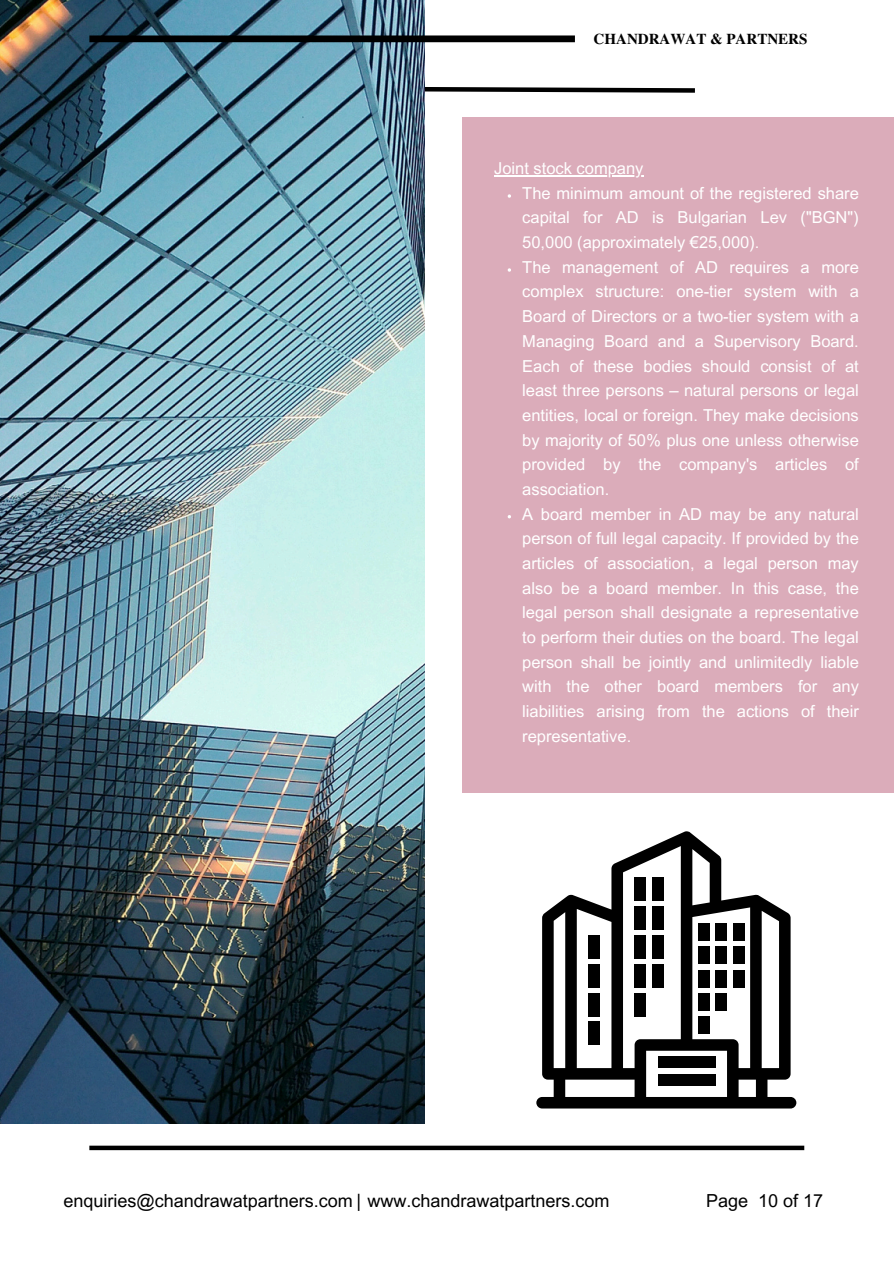
<style>
.page{position:relative;width:894px;height:1264px;background:#fff}
.page>*{position:absolute;margin:0;border:0;box-sizing:border-box;transform-origin:0 0}
.t1{font:18px "Arial MT Pro";color:#000}
.t2{font:16.5px/24.6px "Arial MT Pro";color:#fff;text-align:justify}
.t3{font:700 15px "Te X Gyre Termes";color:#000}
</style>
<div class="page">
<div style="left:462px;top:118px;width:431px;height:674px;background:#dbacba"></div>
<svg style="left:424px;top:84px;width:271px;height:11px"></svg>
<img style="left:0;top:0;width:424px;height:1123px">
<div style="left:89px;top:1145px;width:715px;height:5px;background:#000"></div>
<svg style="left:536px;top:831px;width:260px;height:277px"></svg>
<div style="left:634px;top:877px;width:12px;height:23px;background:#000"></div>
<div style="left:651px;top:877px;width:12px;height:23px;background:#000"></div>
<div style="left:634px;top:906px;width:12px;height:23px;background:#000"></div>
<div style="left:651px;top:906px;width:12px;height:23px;background:#000"></div>
<div style="left:634px;top:935px;width:12px;height:23px;background:#000"></div>
<div style="left:651px;top:935px;width:12px;height:23px;background:#000"></div>
<div style="left:634px;top:964px;width:12px;height:23px;background:#000"></div>
<div style="left:588px;top:935px;width:11px;height:23px;background:#000"></div>
<div style="left:588px;top:964px;width:11px;height:23px;background:#000"></div>
<div style="left:588px;top:993px;width:11px;height:23px;background:#000"></div>
<div style="left:588px;top:1021px;width:11px;height:23px;background:#000"></div>
<div style="left:651px;top:964px;width:12px;height:23px;background:#000"></div>
<div style="left:698px;top:923px;width:11px;height:18px;background:#000"></div>
<div style="left:715px;top:923px;width:11px;height:18px;background:#000"></div>
<div style="left:732px;top:923px;width:12px;height:18px;background:#000"></div>
<div style="left:698px;top:946px;width:11px;height:18px;background:#000"></div>
<div style="left:715px;top:946px;width:11px;height:18px;background:#000"></div>
<div style="left:732px;top:946px;width:12px;height:18px;background:#000"></div>
<div style="left:698px;top:969px;width:11px;height:18px;background:#000"></div>
<div style="left:715px;top:969px;width:11px;height:18px;background:#000"></div>
<div style="left:732px;top:969px;width:12px;height:18px;background:#000"></div>
<div style="left:698px;top:993px;width:11px;height:17px;background:#000"></div>
<div style="left:715px;top:993px;width:11px;height:17px;background:#000"></div>
<div style="left:698px;top:1016px;width:11px;height:17px;background:#000"></div>
<div style="left:634px;top:993px;width:12px;height:23px;background:#000"></div>
<div style="left:657px;top:1056px;width:58px;height:12px;background:#000"></div>
<div style="left:657px;top:1073px;width:58px;height:12px;background:#000"></div>
<hr style="left:494px;top:175px;width:149px;height:1px;background:#fff">
<svg style="left:507px;top:194px;width:4px;height:4px"></svg>
<svg style="left:507px;top:268px;width:4px;height:4px"></svg>
<div style="left:89px;top:35px;width:485px;height:7px;background:#000"></div>
<p class="t3" style="left:593px;top:28px;width:215px">CHANDRAWAT &amp; PARTNERS</p>
<p class="t2" style="left:494px;top:158px;width:151px">Joint stock company</p>
<p class="t2" style="left:522px;top:183px;width:338px">The minimum amount of the registered share capital for AD is Bulgarian Lev ("BGN")<br>50,000 (approximately €25,000).</p>
<p class="t2" style="left:522px;top:257px;width:338px">The management of AD requires a more complex structure: one-tier system with a Board of Directors or a two-tier system with a Managing Board and a Supervisory Board.<br>Each of these bodies should consist of at least three persons – natural persons or legal entities, local or foreign. They make decisions by majority of 50% plus one unless otherwise provided by the company's articles of association.</p>
<p class="t2" style="left:522px;top:503px;width:338px">A board member in AD may be any natural person of full legal capacity. If provided by the articles of association, a legal person may also be a board member. In this case, the legal person shall designate a representative to perform their duties on the board. The legal person shall be jointly and unlimitedly liable with the other board members for any liabilities arising from the actions of their representative.</p>
<p class="t1" style="left:63px;top:1193px;width:547px">enquiries@chandrawatpartners.com | www.chandrawatpartners.com</p>
<h1 class="t1" style="left:705px;top:1193px;width:119px">Page 10 of 17</h1>
</div>
